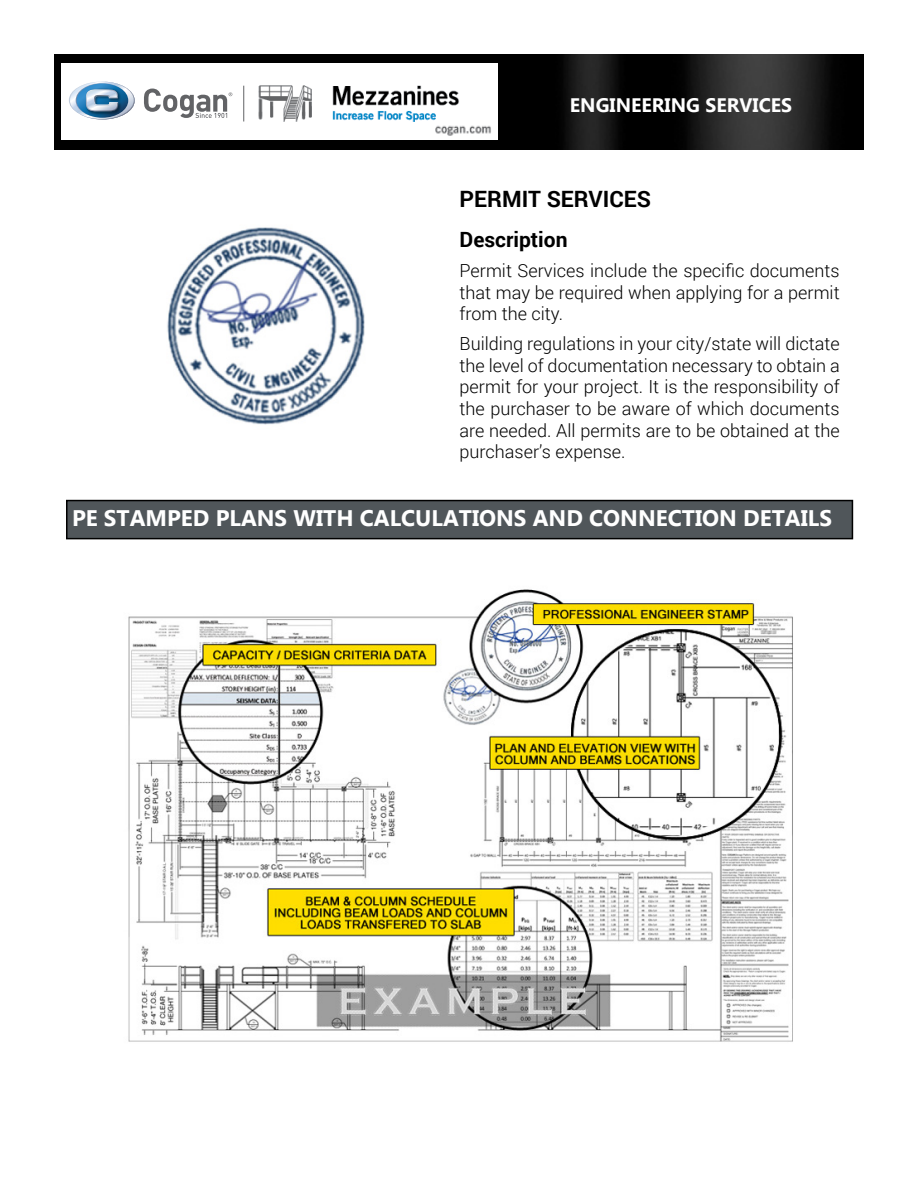
<style>
.page{position:relative;width:918px;height:1188px;background:#fff}
.page>*{position:absolute;margin:0;border:0;box-sizing:border-box;transform-origin:0 0}
.t1{font:700 22.5px "Myanmar Text";color:#fff}
.t2{font:700 22.5px "Roboto";color:#000}
.t3{font:700 21px "Roboto";color:#000}
.t4{font:700 19.5px "Myanmar Text";color:#fff}
.t5{font:300 18px/21.6px "Roboto";color:#000;text-align:justify}
</style>
<div class="page">
<div style="left:67px;top:501px;width:785px;height:38px;background:#50565a"></div>
<div style="left:66px;top:500px;width:787px;height:39px;border:2px solid #000"></div>
<img style="left:54px;top:54px;width:810px;height:95px">
<img style="left:167px;top:227px;width:198px;height:198px">
<img style="left:128px;top:589px;width:665px;height:453px">
<div style="left:61px;top:63px;width:437px;height:77px;background:#fff"></div>
<img style="left:435px;top:125px;width:56px;height:11px">
<img style="left:258px;top:85px;width:201px;height:37px">
<svg style="left:69px;top:82px;width:66px;height:38px"></svg>
<svg style="left:144px;top:89px;width:88px;height:29px"></svg>
<hr style="left:243px;top:86px;width:1px;height:35px;background:#626365">
<p class="t4" style="left:570px;top:94px;width:224px">ENGINEERING SERVICES</p>
<p class="t2" style="left:460px;top:183px;width:193px">PERMIT SERVICES</p>
<p class="t3" style="left:460px;top:225px;width:110px">Description</p>
<p class="t5" style="left:460px;top:259px;width:382px">Permit Services include the specific documents that may be required when applying for a permit from the city.</p>
<p class="t5" style="left:460px;top:332px;width:382px">Building regulations in your city/state will dictate the level of documentation necessary to obtain a permit for your project. It is the responsibility of the purchaser to be aware of which documents are needed. All permits are to be obtained at the purchaser’s expense.</p>
<p class="t1" style="left:72px;top:505px;width:762px">PE STAMPED PLANS WITH CALCULATIONS AND CONNECTION DETAILS</p>
</div>
